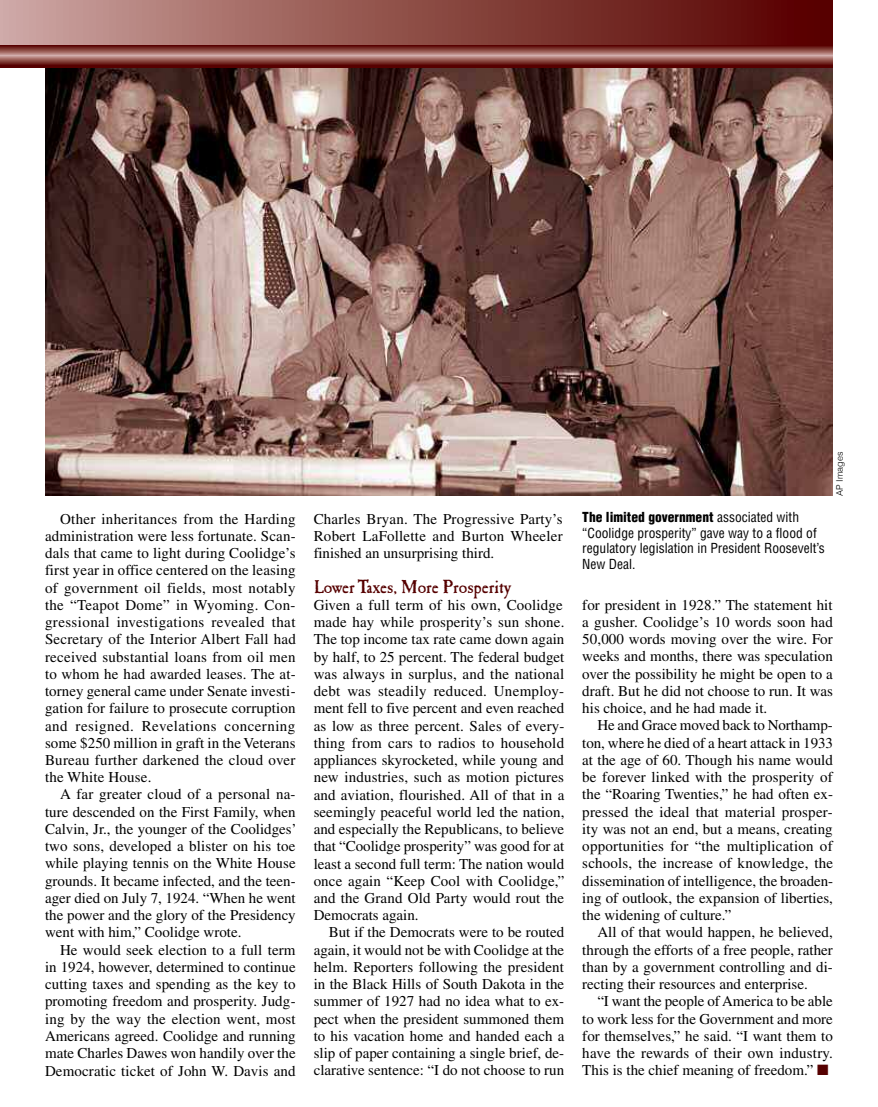
<style>
.page{position:relative;width:878px;height:1107px;background:#fff}
.page>*{position:absolute;margin:0;border:0;box-sizing:border-box;transform-origin:0 0}
.t1{font:18px "Caslon Antique";color:#560000}
.t2{font:15px/17.2px "Times";color:#000;text-align:justify}
.t3{font:condensed 13.5px/15.8px "Helvetica";color:#000}
.t4{font:300 9px "Helvetica";color:#000}
.s1{font-weight:900}
.s2{color:#560000}
</style>
<div class="page">
<img style="left:45px;top:57px;width:788px;height:439px">
<div style="left:0;top:0;width:832px;height:57px;background:linear-gradient(to right,#cca49e,#530000)"></div>
<svg style="left:0;top:45px;width:832px;height:23px;background:#894743"></svg>
<p class="t2" style="left:45px;top:511px;width:252px;text-indent:15px">Other inheritances from the Harding administration were less fortunate. Scan&shy;dals that came to light during Coolidge’s first year in office centered on the leasing of government oil fields, most notably the “Teapot Dome” in Wyoming. Con&shy;gressional investigations revealed that Secretary of the Interior Albert Fall had received substantial loans from oil men to whom he had awarded leases. The at&shy;torney general came under Senate investi&shy;gation for failure to prosecute corruption and resigned. Revelations concerning some $250 million in graft in the Veterans Bureau further darkened the cloud over the White House.</p>
<p class="t2" style="left:45px;top:787px;width:253px;text-indent:15px">A far greater cloud of a personal na&shy;ture descended on the First Family, when Calvin, Jr., the younger of the Coolidges’ two sons, developed a blister on his toe while playing tennis on the White House grounds. It became infected, and the teen&shy;ager died on July 7, 1924. “When he went the power and the glory of the Presidency went with him,” Coolidge wrote.</p>
<p class="t2" style="left:45px;top:943px;width:252px;text-indent:15px">He would seek election to a full term in 1924, however, determined to continue cutting taxes and spending as the key to promoting freedom and prosperity. Judg&shy;ing by the way the election went, most Americans agreed. Coolidge and running mate Charles Dawes won handily over the Democratic ticket of John W. Davis and</p>
<p class="t2" style="left:314px;top:511px;width:250px">Charles Bryan. The Progressive Party’s Robert LaFollette and Burton Wheeler finished an unsurprising third.</p>
<p class="t1" style="left:314px;top:579px;width:199px">Lower Taxes, More Prosperity</p>
<p class="t2" style="left:314px;top:598px;width:252px">Given a full term of his own, Coolidge made hay while prosperity’s sun shone.<br>The top income tax rate came down again by half, to 25 percent. The federal budget was always in surplus, and the national debt was steadily reduced. Unemploy&shy;ment fell to five percent and even reached as low as three percent. Sales of every&shy;thing from cars to radios to household appliances skyrocketed, while young and new industries, such as motion pictures and aviation, flourished. All of that in a seemingly peaceful world led the nation, and especially the Republicans, to believe that “Coolidge prosperity” was good for at least a second full term: The nation would once again “Keep Cool with Coolidge,” and the Grand Old Party would rout the Democrats again.</p>
<p class="t2" style="left:314px;top:925px;width:252px;text-indent:15px">But if the Democrats were to be routed again, it would not be with Coolidge at the helm. Reporters following the president in the Black Hills of South Dakota in the summer of 1927 had no idea what to ex&shy;pect when the president summoned them to his vacation home and handed each a slip of paper containing a single brief, de&shy;clarative sentence: “I do not choose to run</p>
<p class="t3" style="left:582px;top:509px;width:244px"><span class="s1">The limited government</span> associated with “Coolidge prosperity” gave way to a flood of regulatory legislation in President Roosevelt’s New Deal.</p>
<p class="t4" style="left:835px;top:496px;width:46px;rotate:-90deg">AP Images</p>
<p class="t2" style="left:582px;top:598px;width:252px">for president in 1928.” The statement hit a gusher. Coolidge’s 10 words soon had 50,000 words moving over the wire. For weeks and months, there was speculation over the possibility he might be open to a draft. But he did not choose to run. It was his choice, and he had made it.</p>
<p class="t2" style="left:582px;top:718px;width:252px;text-indent:15px">He and Grace moved back to Northamp&shy;ton, where he died of a heart attack in 1933 at the age of 60. Though his name would be forever linked with the prosperity of the “Roaring Twenties,” he had often ex&shy;pressed the ideal that material prosper&shy;ity was not an end, but a means, creating opportunities for “the multiplication of schools, the increase of knowledge, the dissemination of intelligence, the broaden&shy;ing of outlook, the expansion of liberties, the widening of culture.”</p>
<p class="t2" style="left:582px;top:925px;width:252px;text-indent:15px">All of that would happen, he believed, through the efforts of a free people, rather than by a government controlling and di&shy;recting their resources and enterprise.</p>
<p class="t2" style="left:582px;top:994px;width:252px;text-indent:15px">“I want the people of America to be able to work less for the Government and more for themselves,” he said. “I want them to have the rewards of their own industry.<br>This is the chief meaning of freedom.” <span class="s2">■</span></p>
</div>
